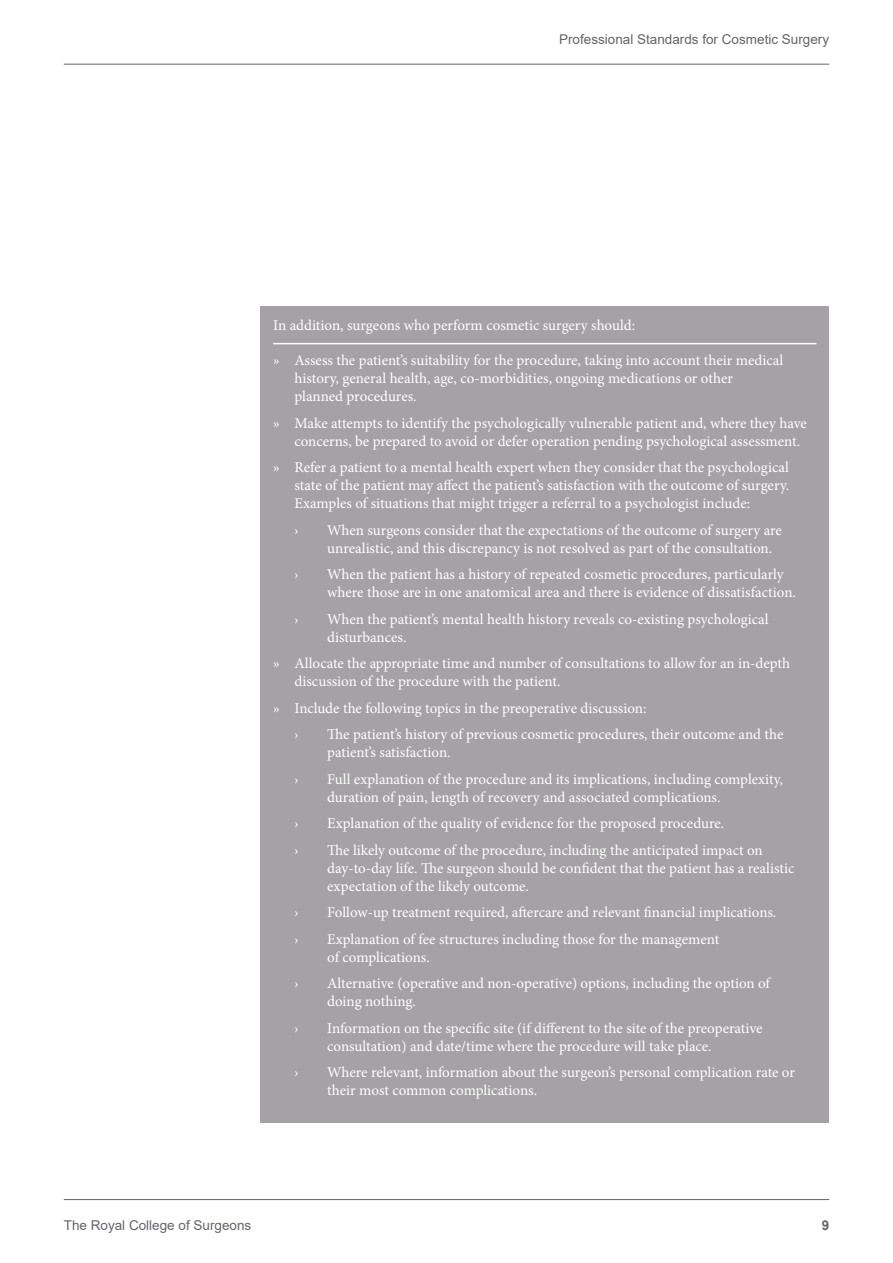
<style>
.page{position:relative;width:893px;height:1263px;background:#fff}
.page>*{position:absolute;margin:0;border:0;box-sizing:border-box;transform-origin:0 0}
.Inset_body_list{font:15px/18px "Minion Pro";color:#fff}
.Inset_box_title{font:15px "Minion Pro";color:#fff}
.t1{font:13.5px "Arial";color:#646569}
.t2{font:700 13.5px "Arial";color:#646569}
</style>
<div class="page">
<hr style="left:64px;top:64px;width:765px;height:1px;background:#646569">
<hr style="left:64px;top:1199px;width:765px;height:1px;background:#646569">
<div style="left:260px;top:306px;width:569px;height:817px;background:#a5a2a5"></div>
<hr style="left:273px;top:343px;width:543px;height:1px;background:#fff">
<p class="t1" style="left:559px;top:29px;width:272px">Professional Standards for Cosmetic Surgery</p>
<p class="Inset_box_title" style="left:273px;top:315px;width:364px">In addition, surgeons who perform cosmetic surgery should:</p>
<p class="Inset_body_list" style="left:294px;top:351px;width:490px;text-indent:-21px">» Assess the patient’s suitability for the procedure, taking into account their medical history, general health, age, co-morbidities, ongoing medications or other planned procedures.</p>
<p class="Inset_body_list" style="left:294px;top:414px;width:514px;text-indent:-21px">» Make attempts to identify the psychologically vulnerable patient and, where they have concerns, be prepared to avoid or defer operation pending psychological assessment.</p>
<p class="Inset_body_list" style="left:294px;top:458px;width:496px;text-align:justify;text-indent:-21px">» Refer a patient to a mental health expert when they consider that the psychological state of the patient may affect the patient’s satisfaction with the outcome of surgery.<br>Examples of situations that might trigger a referral to a psychologist include:</p>
<p class="Inset_body_list" style="left:294px;top:521px;width:6px">›</p>
<p class="Inset_body_list" style="left:327px;top:521px;width:456px">When surgeons consider that the expectations of the outcome of surgery are unrealistic, and this discrepancy is not resolved as part of the consultation.</p>
<p class="Inset_body_list" style="left:294px;top:565px;width:6px">›</p>
<p class="Inset_body_list" style="left:327px;top:565px;width:470px">When the patient has a history of repeated cosmetic procedures, particularly where those are in one anatomical area and there is evidence of dissatisfaction.</p>
<p class="Inset_body_list" style="left:294px;top:610px;width:6px">›</p>
<p class="Inset_body_list" style="left:327px;top:610px;width:443px">When the patient’s mental health history reveals co-existing psychological disturbances.</p>
<p class="Inset_body_list" style="left:294px;top:654px;width:497px;text-indent:-21px">» Allocate the appropriate time and number of consultations to allow for an in-depth discussion of the procedure with the patient.</p>
<p class="Inset_body_list" style="left:273px;top:699px;width:375px">» Include the following topics in the preoperative discussion:</p>
<p class="Inset_body_list" style="left:294px;top:725px;width:6px">›</p>
<p class="Inset_body_list" style="left:327px;top:725px;width:458px">The patient’s history of previous cosmetic procedures, their outcome and the patient’s satisfaction.</p>
<p class="Inset_body_list" style="left:294px;top:770px;width:6px">›</p>
<p class="Inset_body_list" style="left:327px;top:770px;width:457px">Full explanation of the procedure and its implications, including complexity, duration of pain, length of recovery and associated complications.</p>
<p class="Inset_body_list" style="left:294px;top:814px;width:6px">›</p>
<p class="Inset_body_list" style="left:327px;top:814px;width:398px">Explanation of the quality of evidence for the proposed procedure.</p>
<p class="Inset_body_list" style="left:294px;top:841px;width:6px">›</p>
<p class="Inset_body_list" style="left:327px;top:841px;width:469px">The likely outcome of the procedure, including the anticipated impact on day-to-day life. The surgeon should be confident that the patient has a realistic expectation of the likely outcome.</p>
<p class="Inset_body_list" style="left:294px;top:903px;width:6px">›</p>
<p class="Inset_body_list" style="left:327px;top:903px;width:451px">Follow-up treatment required, aftercare and relevant financial implications.</p>
<p class="Inset_body_list" style="left:294px;top:930px;width:6px">›</p>
<p class="Inset_body_list" style="left:327px;top:930px;width:394px">Explanation of fee structures including those for the management of complications.</p>
<p class="Inset_body_list" style="left:294px;top:974px;width:6px">›</p>
<p class="Inset_body_list" style="left:327px;top:974px;width:444px">Alternative (operative and non-operative) options, including the option of doing nothing.</p>
<p class="Inset_body_list" style="left:294px;top:1019px;width:6px">›</p>
<p class="Inset_body_list" style="left:327px;top:1019px;width:437px">Information on the specific site (if different to the site of the preoperative consultation) and date/time where the procedure will take place.</p>
<p class="Inset_body_list" style="left:294px;top:1063px;width:6px">›</p>
<p class="Inset_body_list" style="left:327px;top:1063px;width:469px">Where relevant, information about the surgeon’s personal complication rate or their most common complications.</p>
<p class="t1" style="left:64px;top:1216px;width:189px">The Royal College of Surgeons</p>
<p class="t2" style="left:822px;top:1216px;width:9px">9</p>
</div>
